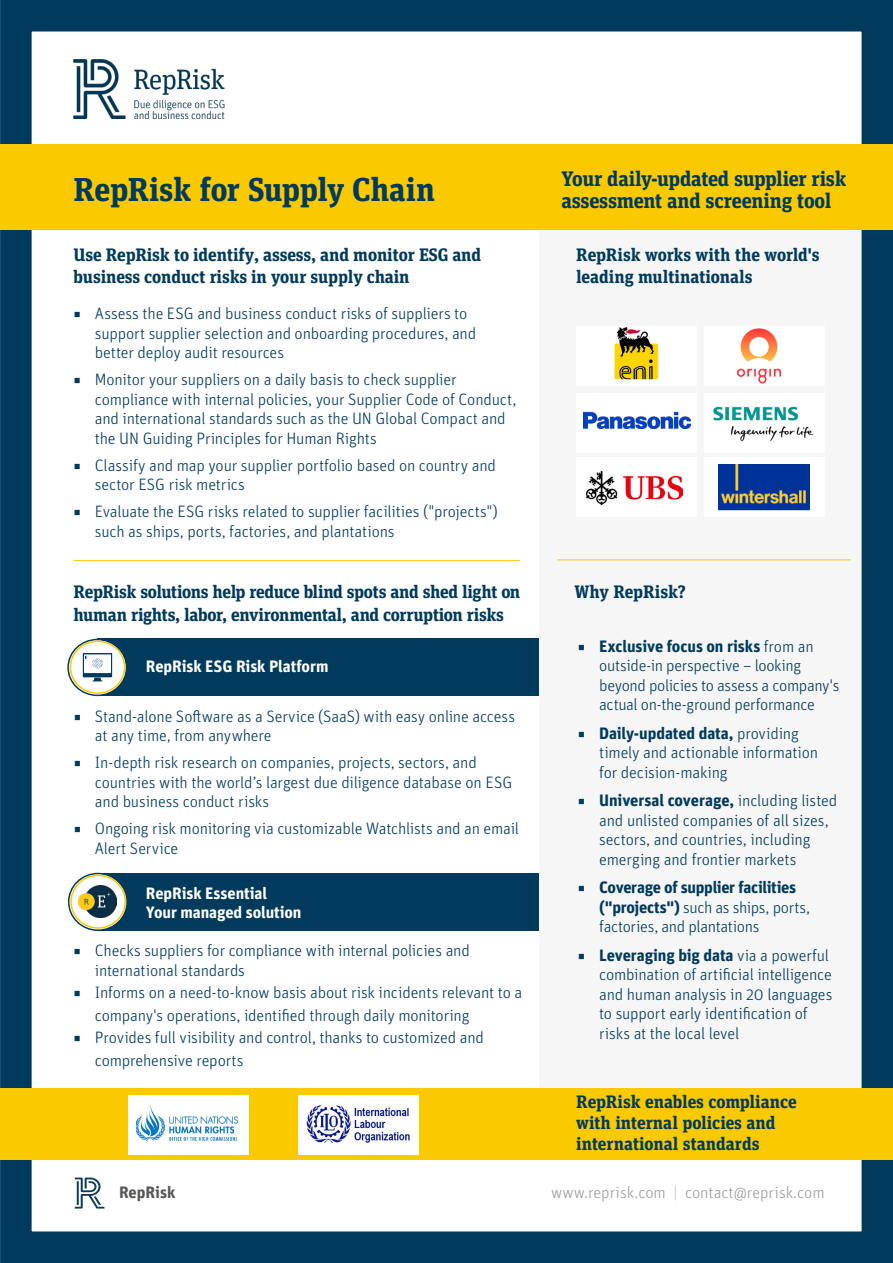
<style>
.page{position:relative;width:893px;height:1263px;background:#fff}
.page>*{position:absolute;margin:0;border:0;box-sizing:border-box;transform-origin:0 0}
.t1{font:700 33px "Unit Slab OT";letter-spacing:-.01em;color:#003a5d}
.t2{font:700 21px/22.5px "Unit Slab OT";letter-spacing:-.015em;color:#003a5d}
.t3{font:700 18px/22.5px "Unit Slab OT";letter-spacing:-.01em;color:#003a5d}
.t4{font:300 16.5px/19.5px "Unit OT";letter-spacing:-.01em;color:#003a5d}
.t5{font:700 16.5px/19.5px "Unit OT";letter-spacing:-.005em;color:#fff}
.t6{font:300 16.5px "Unit OT";color:#9d9d9c}
.t7{font:700 16.5px "Unit OT";color:#575756}
.s1{font-family:"Unit Slab OT";font-weight:700}
.s2{font-weight:700}
.s3{color:#c6c6c6}
</style>
<div class="page">
<svg style="left:75px;top:1177px;width:29px;height:31px"></svg>
<div style="left:539px;top:230px;width:339px;height:863px;background:#f6f6f6"></div>
<div style="left:576px;top:326px;width:121px;height:59px;background:#fff"></div>
<div style="left:576px;top:393px;width:121px;height:59px;background:#fff"></div>
<div style="left:576px;top:458px;width:121px;height:59px;background:#fff"></div>
<img style="left:583px;top:411px;width:108px;height:17px">
<hr style="left:74px;top:560px;width:446px;height:1px;background:#fbc900">
<hr style="left:557px;top:559px;width:294px;height:1px;background:#fbc900">
<div style="left:0;top:0;width:893px;height:1263px;border:32px solid #003a5d"></div>
<div style="left:97px;top:639px;width:442px;height:57px;background:#003a5d"></div>
<div style="left:97px;top:874px;width:442px;height:57px;background:#003a5d"></div>
<svg style="left:68px;top:639px;width:59px;height:56px"></svg>
<div style="left:67px;top:639px;width:60px;height:57px;border:2px solid #003a5d;border-radius:50%"></div>
<svg style="left:83px;top:653px;width:29px;height:28px"></svg>
<div style="left:70px;top:640px;width:55px;height:54px;border:2px solid #fbc900;border-radius:50%"></div>
<svg style="left:69px;top:873px;width:58px;height:57px"></svg>
<div style="left:68px;top:873px;width:60px;height:58px;border:2px solid #003a5d;border-radius:50%"></div>
<div style="left:70px;top:874px;width:56px;height:55px;border:2px solid #fbc900;border-radius:50%"></div>
<div style="left:0;top:145px;width:893px;height:85px;background:#fbc900"></div>
<div style="left:0;top:1088px;width:893px;height:71px;background:#fbc900"></div>
<div style="left:128px;top:1095px;width:121px;height:59px;background:#fff"></div>
<div style="left:298px;top:1095px;width:120px;height:59px;background:#fff"></div>
<img style="left:136px;top:1104px;width:102px;height:38px">
<img style="left:306px;top:1105px;width:104px;height:38px">
<img style="left:586px;top:472px;width:97px;height:33px">
<div style="left:704px;top:326px;width:121px;height:59px;background:#fff"></div>
<img style="left:614px;top:327px;width:45px;height:52px">
<div style="left:704px;top:393px;width:121px;height:59px;background:#fff"></div>
<img style="left:713px;top:406px;width:101px;height:35px">
<div style="left:704px;top:458px;width:121px;height:59px;background:#fff"></div>
<img style="left:718px;top:464px;width:91px;height:47px">
<img style="left:73px;top:60px;width:152px;height:59px">
<img style="left:736px;top:328px;width:46px;height:56px">
<img style="left:79px;top:885px;width:38px;height:32px">
<h1 class="t1" style="left:74px;top:168px;width:363px">RepRisk for Supply Chain</h1>
<p class="t2" style="left:561px;top:167px;width:286px">Your daily-updated supplier risk assessment and screening tool</p>
<p class="t3" style="left:74px;top:243px;width:409px">Use RepRisk to identify, assess, and monitor ESG and business conduct risks in your supply chain</p>
<p class="t3" style="left:576px;top:243px;width:245px">RepRisk works with the world's leading multinationals</p>
<p class="t4" style="left:95px;top:304px;width:383px;text-indent:-21px"><span class="s1">◾</span> Assess the ESG and business conduct risks of suppliers to support supplier selection and onboarding procedures, and better deploy audit resources</p>
<p class="t4" style="left:95px;top:370px;width:423px;text-indent:-21px"><span class="s1">◾</span> Monitor your suppliers on a daily basis to check supplier compliance with internal policies, your Supplier Code of Conduct, and international standards such as the UN Global Compact and the UN Guiding Principles for Human Rights</p>
<p class="t4" style="left:95px;top:455px;width:403px;text-indent:-21px"><span class="s1">◾</span> Classify and map your supplier portfolio based on country and sector ESG risk metrics</p>
<p class="t4" style="left:95px;top:502px;width:404px;text-indent:-21px"><span class="s1">◾</span> Evaluate the ESG risks related to supplier facilities ("projects") such as ships, ports, factories, and plantations</p>
<p class="t3" style="left:74px;top:581px;width:448px">RepRisk solutions help reduce blind spots and shed light on human rights, labor, environmental, and corruption risks</p>
<p class="t3" style="left:574px;top:581px;width:113px">Why RepRisk?</p>
<p class="t4" style="left:599px;top:636px;width:242px;text-indent:-21px"><span class="s1">◾</span> <span class="s2">Exclusive focus on risks</span> from an outside-in perspective – looking beyond policies to assess a company's actual on-the-ground performance</p>
<p class="t4" style="left:599px;top:723px;width:221px;text-indent:-21px"><span class="s1">◾</span> <span class="s2">Daily-updated data,</span> providing timely and actionable information for decision-making</p>
<p class="t4" style="left:599px;top:791px;width:240px;text-indent:-21px"><span class="s1">◾</span> <span class="s2">Universal coverage,</span> including listed and unlisted companies of all sizes, sectors, and countries, including emerging and frontier markets</p>
<p class="t4" style="left:599px;top:878px;width:212px;text-indent:-21px"><span class="s1">◾</span> <span class="s2">Coverage of supplier facilities ("projects")</span> such as ships, ports, factories, and plantations</p>
<p class="t4" style="left:599px;top:945px;width:235px;text-indent:-21px"><span class="s1">◾</span> <span class="s2">Leveraging big data</span> via a powerful combination of artificial intelligence and human analysis in 20 languages to support early identification of risks at the local level</p>
<p class="t5" style="left:146px;top:656px;width:184px">RepRisk ESG Risk Platform</p>
<p class="t4" style="left:95px;top:706px;width:422px;text-indent:-21px"><span class="s1">◾</span> Stand-alone Software as a Service (SaaS) with easy online access at any time, from anywhere</p>
<p class="t4" style="left:95px;top:753px;width:419px;text-indent:-21px"><span class="s1">◾</span> In-depth risk research on companies, projects, sectors, and countries with the world’s largest due diligence database on ESG and business conduct risks</p>
<p class="t4" style="left:95px;top:819px;width:426px;text-indent:-21px"><span class="s1">◾</span> Ongoing risk monitoring via customizable Watchlists and an email<br>Alert Service</p>
<p class="t5" style="left:146px;top:883px;width:157px">RepRisk Essential<br>Your managed solution</p>
<p class="t4" style="left:95px;top:941px;width:376px;text-indent:-21px"><span class="s1">◾</span> Checks suppliers for compliance with internal policies and international standards</p>
<p class="t4" style="left:74px;top:983px;width:450px"><span class="s1">◾</span> Informs on a need-to-know basis about risk incidents relevant to a</p>
<p class="t4" style="left:95px;top:1005px;width:376px">company's operations, identified through daily monitoring</p>
<p class="t4" style="left:74px;top:1028px;width:412px"><span class="s1">◾</span> Provides full visibility and control, thanks to customized and</p>
<p class="t4" style="left:95px;top:1050px;width:150px">comprehensive reports</p>
<p class="t3" style="left:576px;top:1091px;width:222px;line-height:21px">RepRisk enables compliance with internal policies and international standards</p>
<p class="t7" style="left:119px;top:1182px;width:58px">RepRisk</p>
<p class="t6" style="left:551px;top:1183px;width:275px">www.reprisk.com <span class="s3">|</span> contact@reprisk.com</p>
</div>
